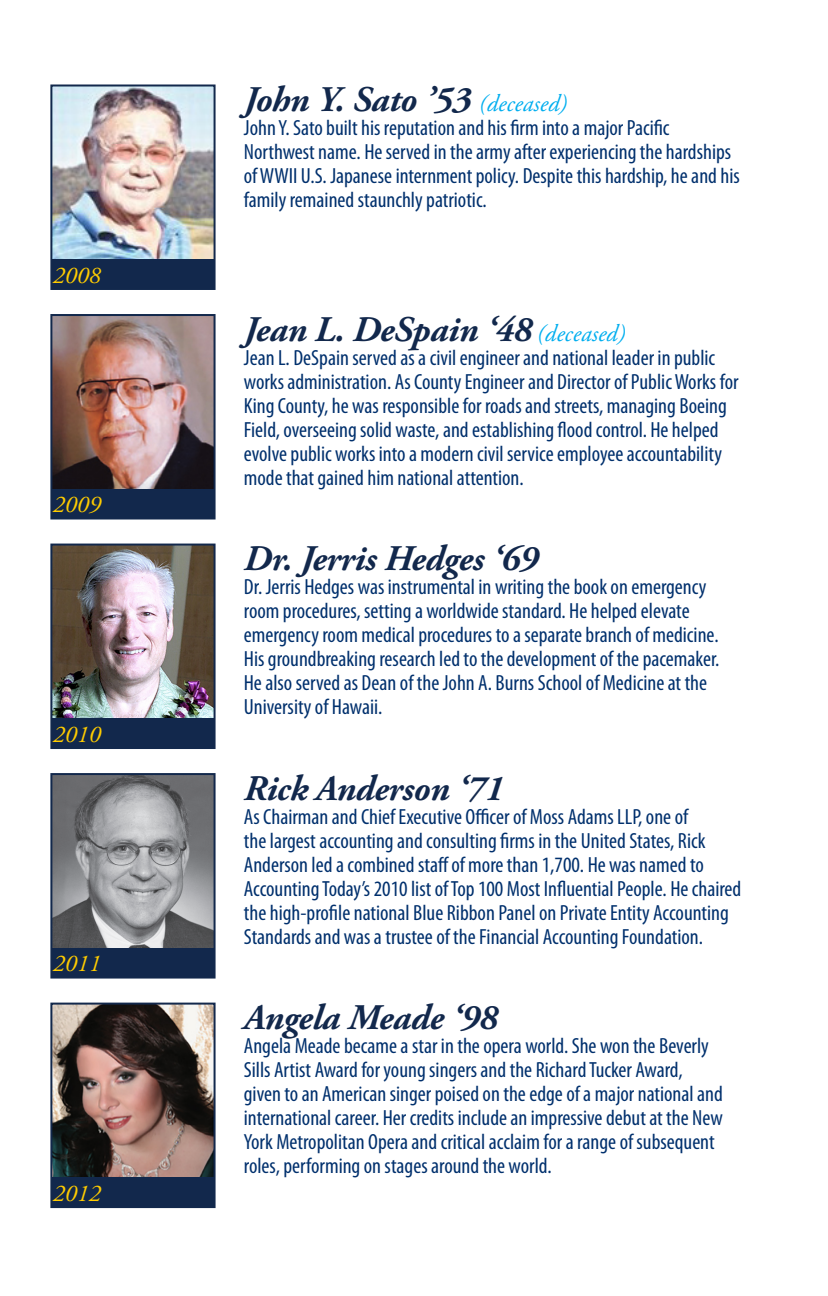
<style>
.page{position:relative;width:828px;height:1296px;background:#fff}
.page>*{position:absolute;margin:0;border:0;box-sizing:border-box;transform-origin:0 0}
.t1{font:italic 700 36px "Adobe Garamond Pro";letter-spacing:-.01em;color:#12284c}
.t2{font:italic 24px "Adobe Garamond Pro";color:#fc0}
.dates{font:condensed 22px/24px "Myriad Pro";color:#00306d}
.s1{font-weight:400;font-size:24px;color:#00aeef}
</style>
<div class="page">
<img style="left:53px;top:87px;width:160px;height:172px">
<div style="left:50px;top:84px;width:166px;height:206px;border:2px solid #12284c"></div>
<div style="left:52px;top:259px;width:162px;height:30px;background:#12284c"></div>
<img style="left:53px;top:547px;width:160px;height:171px">
<div style="left:50px;top:544px;width:166px;height:205px;border:2px solid #12284c"></div>
<div style="left:52px;top:718px;width:162px;height:30px;background:#12284c"></div>
<img style="left:53px;top:317px;width:160px;height:172px">
<div style="left:50px;top:314px;width:166px;height:206px;border:2px solid #12284c"></div>
<div style="left:52px;top:489px;width:162px;height:29px;background:#12284c"></div>
<img style="left:53px;top:776px;width:160px;height:172px">
<div style="left:50px;top:773px;width:166px;height:206px;border:2px solid #12284c"></div>
<div style="left:52px;top:948px;width:162px;height:29px;background:#12284c"></div>
<img style="left:53px;top:1006px;width:160px;height:171px">
<div style="left:50px;top:1003px;width:166px;height:205px;border:2px solid #12284c"></div>
<div style="left:52px;top:1177px;width:162px;height:30px;background:#12284c"></div>
<p class="t2" style="left:53px;top:261px;width:50px">2008</p>
<p class="t2" style="left:53px;top:490px;width:50px">2009</p>
<p class="t2" style="left:53px;top:720px;width:50px">2010</p>
<p class="t2" style="left:53px;top:949px;width:50px">2011</p>
<p class="t2" style="left:53px;top:1179px;width:50px">2012</p>
<p class="t1" style="left:244px;top:79px;width:325px">John Y. Sato ’53 <span class="s1">(deceased)</span></p>
<p class="dates" style="left:244px;top:116px;width:497px">John Y. Sato built his reputation and his firm into a major Pacific Northwest name. He served in the army after experiencing the hardships of WWII U.S. Japanese internment policy. Despite this hardship, he and his family remained staunchly patriotic.</p>
<p class="t1" style="left:244px;top:308px;width:383px">Jean L. DeSpain ‘48 <span class="s1">(deceased)</span></p>
<p class="dates" style="left:244px;top:345px;width:496px">Jean L. DeSpain served as a civil engineer and national leader in public works administration. As County Engineer and Director of Public Works for King County, he was responsible for roads and streets, managing Boeing Field, overseeing solid waste, and establishing flood control. He helped evolve public works into a modern civil service employee accountability mode that gained him national attention.</p>
<p class="t1" style="left:244px;top:538px;width:296px">Dr. Jerris Hedges ‘69</p>
<p class="dates" style="left:244px;top:575px;width:477px">Dr. Jerris Hedges was instrumental in writing the book on emergency room procedures, setting a worldwide standard. He helped elevate emergency room medical procedures to a separate branch of medicine.<br>His groundbreaking research led to the development of the pacemaker.<br>He also served as Dean of the John A. Burns School of Medicine at the University of Hawaii.</p>
<p class="t1" style="left:244px;top:767px;width:261px">Rick Anderson ‘71</p>
<p class="dates" style="left:244px;top:804px;width:499px">As Chairman and Chief Executive Officer of Moss Adams LLP, one of<br>the largest accounting and consulting firms in the United States, Rick Anderson led a combined staff of more than 1,700. He was named to Accounting Today’s 2010 list of Top 100 Most Influential People. He chaired the high-profile national Blue Ribbon Panel on Private Entity Accounting Standards and was a trustee of the Financial Accounting Foundation.</p>
<p class="t1" style="left:244px;top:997px;width:256px">Angela Meade ‘98</p>
<p class="dates" style="left:244px;top:1034px;width:481px">Angela Meade became a star in the opera world. She won the Beverly Sills Artist Award for young singers and the Richard Tucker Award, given to an American singer poised on the edge of a major national and international career. Her credits include an impressive debut at the New York Metropolitan Opera and critical acclaim for a range of subsequent roles, performing on stages around the world.</p>
</div>
